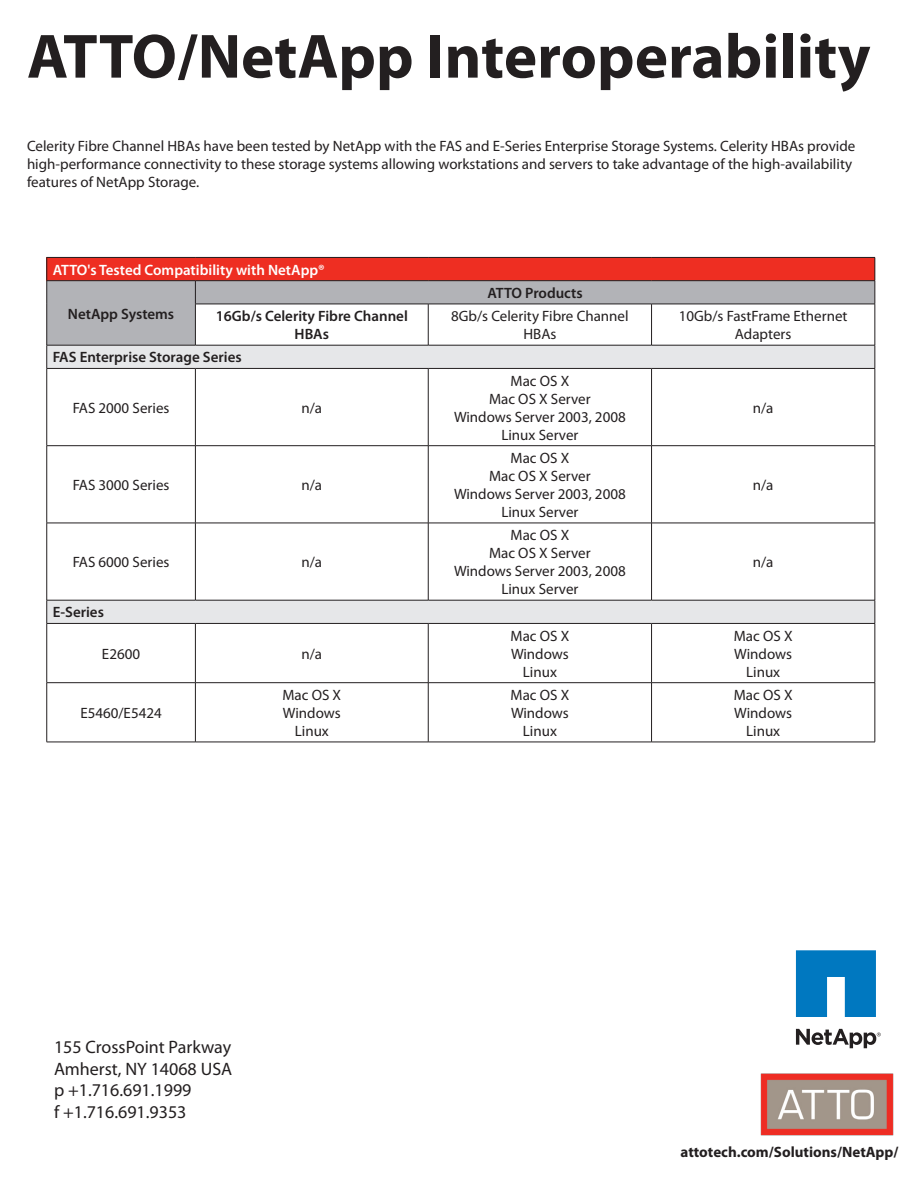
<style>
.page{position:relative;width:918px;height:1188px;background:#fff}
.page>*{position:absolute;margin:0;border:0;box-sizing:border-box;transform-origin:0 0}
.t1{font:700 63px "Myriad Pro";color:#231f20}
.Copy{font:18px/21.6px "Myriad Pro";color:#231f20}
.Copy-2{font:15px/18px "Myriad Pro";color:#231f20;text-align:center}
.t2{font:600 15px/18px "Myriad Pro";color:#231f20;text-align:center}
.t3{font:600 15px "Myriad Pro";color:#fff}
.Copy-3{font:700 15px "Myriad Pro";color:#231f20}
</style>
<div class="page">
<div style="left:47px;top:257px;width:828px;height:24px;background:#ee2e22"></div>
<svg style="left:47px;top:281px;width:828px;height:64px"></svg>
<svg style="left:47px;top:346px;width:828px;height:277px"></svg>
<hr style="left:47px;top:280px;width:148px;height:1px;background:#231f20">
<hr style="left:195px;top:369px;width:1px;height:77px;background:#231f20">
<hr style="left:428px;top:369px;width:1px;height:77px;background:#231f20">
<hr style="left:47px;top:445px;width:148px;height:1px;background:#231f20">
<hr style="left:195px;top:446px;width:1px;height:77px;background:#231f20">
<hr style="left:428px;top:446px;width:1px;height:77px;background:#231f20">
<hr style="left:47px;top:523px;width:148px;height:1px;background:#231f20">
<hr style="left:195px;top:523px;width:1px;height:77px;background:#231f20">
<hr style="left:428px;top:523px;width:1px;height:77px;background:#231f20">
<hr style="left:195px;top:624px;width:1px;height:59px;background:#231f20">
<hr style="left:428px;top:624px;width:1px;height:59px;background:#231f20">
<hr style="left:47px;top:682px;width:148px;height:1px;background:#231f20">
<hr style="left:195px;top:682px;width:233px;height:1px;background:#231f20">
<hr style="left:195px;top:683px;width:1px;height:59px;background:#231f20">
<hr style="left:428px;top:682px;width:224px;height:1px;background:#231f20">
<hr style="left:428px;top:683px;width:1px;height:59px;background:#231f20">
<hr style="left:652px;top:682px;width:223px;height:1px;background:#231f20">
<hr style="left:47px;top:742px;width:148px;height:1px;background:#231f20">
<hr style="left:195px;top:742px;width:233px;height:1px;background:#231f20">
<hr style="left:428px;top:742px;width:224px;height:1px;background:#231f20">
<hr style="left:652px;top:742px;width:223px;height:1px;background:#231f20">
<hr style="left:47px;top:257px;width:148px;height:1px;background:#231f20">
<hr style="left:195px;top:257px;width:233px;height:1px;background:#231f20">
<hr style="left:428px;top:257px;width:224px;height:1px;background:#231f20">
<hr style="left:652px;top:257px;width:223px;height:1px;background:#231f20">
<svg style="left:46px;top:258px;width:1px;height:46px"></svg>
<hr style="left:46px;top:304px;width:1px;height:41px;background:#231f20">
<hr style="left:651px;top:624px;width:1px;height:59px;background:#231f20">
<hr style="left:875px;top:624px;width:1px;height:59px;background:#231f20">
<hr style="left:651px;top:683px;width:1px;height:59px;background:#231f20">
<hr style="left:875px;top:683px;width:1px;height:59px;background:#231f20">
<hr style="left:46px;top:624px;width:1px;height:59px;background:#231f20">
<hr style="left:46px;top:683px;width:1px;height:59px;background:#231f20">
<hr style="left:46px;top:369px;width:1px;height:77px;background:#231f20">
<hr style="left:651px;top:369px;width:1px;height:77px;background:#231f20">
<hr style="left:875px;top:369px;width:1px;height:77px;background:#231f20">
<hr style="left:46px;top:446px;width:1px;height:77px;background:#231f20">
<hr style="left:195px;top:445px;width:233px;height:1px;background:#231f20">
<hr style="left:428px;top:445px;width:224px;height:1px;background:#231f20">
<hr style="left:652px;top:445px;width:223px;height:1px;background:#231f20">
<hr style="left:651px;top:446px;width:1px;height:77px;background:#231f20">
<hr style="left:875px;top:446px;width:1px;height:77px;background:#231f20">
<hr style="left:46px;top:523px;width:1px;height:77px;background:#231f20">
<hr style="left:195px;top:523px;width:233px;height:1px;background:#231f20">
<hr style="left:428px;top:523px;width:224px;height:1px;background:#231f20">
<hr style="left:652px;top:523px;width:223px;height:1px;background:#231f20">
<hr style="left:651px;top:523px;width:1px;height:77px;background:#231f20">
<hr style="left:875px;top:523px;width:1px;height:77px;background:#231f20">
<hr style="left:195px;top:304px;width:1px;height:41px;background:#231f20">
<hr style="left:428px;top:304px;width:1px;height:41px;background:#231f20">
<hr style="left:651px;top:304px;width:1px;height:41px;background:#231f20">
<hr style="left:875px;top:304px;width:1px;height:41px;background:#231f20">
<hr style="left:47px;top:345px;width:148px;height:1px;background:#231f20">
<svg style="left:46px;top:345px;width:1px;height:23px"></svg>
<hr style="left:195px;top:345px;width:233px;height:1px;background:#231f20">
<hr style="left:428px;top:345px;width:224px;height:1px;background:#231f20">
<hr style="left:652px;top:345px;width:223px;height:1px;background:#231f20">
<svg style="left:875px;top:345px;width:1px;height:23px"></svg>
<hr style="left:47px;top:368px;width:148px;height:1px;background:#231f20">
<hr style="left:195px;top:368px;width:233px;height:1px;background:#231f20">
<hr style="left:428px;top:368px;width:224px;height:1px;background:#231f20">
<hr style="left:652px;top:368px;width:223px;height:1px;background:#231f20">
<hr style="left:47px;top:600px;width:148px;height:1px;background:#231f20">
<svg style="left:46px;top:600px;width:1px;height:23px"></svg>
<hr style="left:195px;top:600px;width:233px;height:1px;background:#231f20">
<hr style="left:428px;top:600px;width:224px;height:1px;background:#231f20">
<hr style="left:652px;top:600px;width:223px;height:1px;background:#231f20">
<svg style="left:875px;top:600px;width:1px;height:23px"></svg>
<hr style="left:47px;top:623px;width:148px;height:1px;background:#231f20">
<hr style="left:195px;top:623px;width:233px;height:1px;background:#231f20">
<hr style="left:428px;top:623px;width:224px;height:1px;background:#231f20">
<hr style="left:652px;top:623px;width:223px;height:1px;background:#231f20">
<hr style="left:195px;top:280px;width:233px;height:1px;background:#231f20">
<svg style="left:195px;top:281px;width:1px;height:23px"></svg>
<hr style="left:428px;top:280px;width:224px;height:1px;background:#231f20">
<hr style="left:652px;top:280px;width:223px;height:1px;background:#231f20">
<svg style="left:875px;top:258px;width:1px;height:46px"></svg>
<hr style="left:195px;top:304px;width:233px;height:1px;background:#231f20">
<hr style="left:428px;top:304px;width:224px;height:1px;background:#231f20">
<hr style="left:652px;top:304px;width:223px;height:1px;background:#231f20">
<svg style="left:796px;top:950px;width:80px;height:67px;background:#238ac8"></svg>
<svg style="left:796px;top:1029px;width:85px;height:19px"></svg>
<img style="left:760px;top:1073px;width:134px;height:63px">
<p class="t1" style="left:27px;top:15px;width:845px">ATTO/NetApp Interoperability</p>
<p class="Copy-2" style="left:27px;top:137px;width:830px;text-align:left">Celerity Fibre Channel HBAs have been tested by NetApp with the FAS and E-Series Enterprise Storage Systems. Celerity HBAs provide high-performance connectivity to these storage systems allowing workstations and servers to take advantage of the high-availability features of NetApp Storage.</p>
<p class="t3" style="left:53px;top:260px;width:274px">ATTO's Tested Compatibility with NetApp®</p>
<p class="t2" style="left:68px;top:304px;width:108px">NetApp Systems</p>
<p class="t2" style="left:487px;top:284px;width:97px">ATTO Products</p>
<p class="t2" style="left:216px;top:307px;width:194px">16Gb/s Celerity Fibre Channel<br>HBAs</p>
<p class="Copy-2" style="left:451px;top:307px;width:179px">8Gb/s Celerity Fibre Channel<br>HBAs</p>
<p class="Copy-2" style="left:679px;top:307px;width:170px">10Gb/s FastFrame Ethernet<br>Adapters</p>
<p class="t2" style="left:53px;top:348px;width:190px">FAS Enterprise Storage Series</p>
<p class="Copy-2" style="left:73px;top:398px;width:98px">FAS 2000 Series</p>
<p class="Copy-2" style="left:301px;top:398px;width:22px">n/a</p>
<p class="Copy-2" style="left:511px;top:371px;width:60px">Mac OS X</p>
<p class="Copy-2" style="left:454px;top:389px;width:173px">Mac OS X Server<br>Windows Server 2003, 2008<br>Linux Server</p>
<p class="Copy-2" style="left:753px;top:398px;width:22px">n/a</p>
<p class="Copy-2" style="left:73px;top:476px;width:98px">FAS 3000 Series</p>
<p class="Copy-2" style="left:301px;top:476px;width:22px">n/a</p>
<p class="Copy-2" style="left:73px;top:553px;width:98px">FAS 6000 Series</p>
<p class="Copy-2" style="left:301px;top:553px;width:22px">n/a</p>
<p class="t2" style="left:53px;top:603px;width:53px">E-Series</p>
<p class="Copy-2" style="left:102px;top:644px;width:40px">E2600</p>
<p class="Copy-2" style="left:301px;top:644px;width:22px">n/a</p>
<p class="Copy-2" style="left:80px;top:704px;width:83px">E5460/E5424</p>
<p class="Copy-2" style="left:282px;top:686px;width:60px">Mac OS X</p>
<p class="Copy-2" style="left:283px;top:704px;width:59px">Windows</p>
<p class="Copy-2" style="left:295px;top:722px;width:36px">Linux</p>
<p class="Copy-2" style="left:511px;top:449px;width:60px">Mac OS X</p>
<p class="Copy-2" style="left:454px;top:467px;width:173px">Mac OS X Server<br>Windows Server 2003, 2008<br>Linux Server</p>
<p class="Copy-2" style="left:753px;top:476px;width:22px">n/a</p>
<p class="Copy-2" style="left:511px;top:526px;width:60px">Mac OS X</p>
<p class="Copy-2" style="left:454px;top:544px;width:173px">Mac OS X Server<br>Windows Server 2003, 2008<br>Linux Server</p>
<p class="Copy-2" style="left:753px;top:553px;width:22px">n/a</p>
<p class="Copy-2" style="left:511px;top:626px;width:60px">Mac OS X</p>
<p class="Copy-2" style="left:511px;top:644px;width:59px">Windows</p>
<p class="Copy-2" style="left:523px;top:662px;width:36px">Linux</p>
<p class="Copy-2" style="left:511px;top:686px;width:60px">Mac OS X</p>
<p class="Copy-2" style="left:511px;top:704px;width:59px">Windows</p>
<p class="Copy-2" style="left:523px;top:722px;width:36px">Linux</p>
<p class="Copy-2" style="left:734px;top:626px;width:60px">Mac OS X</p>
<p class="Copy-2" style="left:734px;top:644px;width:59px">Windows</p>
<p class="Copy-2" style="left:746px;top:662px;width:36px">Linux</p>
<p class="Copy-2" style="left:734px;top:686px;width:60px">Mac OS X</p>
<p class="Copy-2" style="left:734px;top:704px;width:59px">Windows</p>
<p class="Copy-2" style="left:746px;top:722px;width:36px">Linux</p>
<p class="Copy" style="left:54px;top:1036px;width:180px">155 CrossPoint Parkway<br>Amherst, NY 14068 USA p +1.716.691.1999<br>f +1.716.691.9353</p>
<p class="Copy-3" style="left:681px;top:1142px;width:219px">attotech.com/Solutions/NetApp/</p>
</div>
